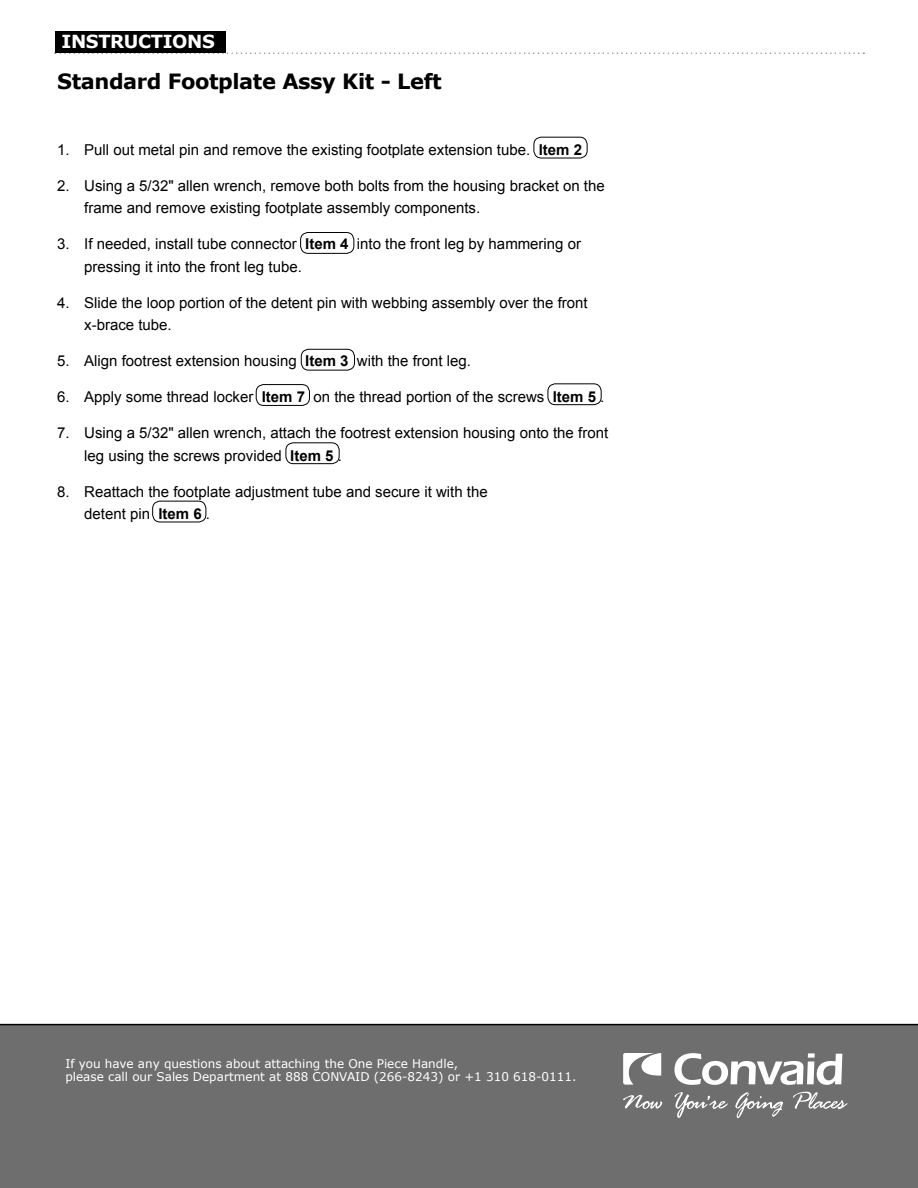
<style>
.page{position:relative;width:918px;height:1188px;background:#fff}
.page>*{position:absolute;margin:0;border:0;box-sizing:border-box;transform-origin:0 0}
.t1{font:700 21px "Verdana";letter-spacing:-.02em;color:#000}
.t2{font:700 18px "Verdana";letter-spacing:-.02em;color:#fff}
.t3{font:15px/22.5px "Arial";color:#000}
.t4{font:12px/13.5px "Verdana";color:#fff}
.s1{font-weight:700}
</style>
<div class="page">
<div style="left:0;top:1026px;width:918px;height:162px;background:#6e6e6e"></div>
<hr style="left:0;top:1024px;width:918px;height:1px;background:#000">
<svg style="left:55px;top:52px;width:809px;height:2px"></svg>
<svg style="left:623px;top:1095px;width:39px;height:14px"></svg>
<svg style="left:675px;top:1092px;width:53px;height:26px"></svg>
<svg style="left:735px;top:1092px;width:48px;height:26px"></svg>
<svg style="left:793px;top:1092px;width:54px;height:17px"></svg>
<svg style="left:623px;top:1053px;width:38px;height:32px"></svg>
<svg style="left:674px;top:1053px;width:168px;height:32px"></svg>
<div style="left:55px;top:31px;width:171px;height:21px;background:#000"></div>
<div style="left:534px;top:137px;width:54px;height:21px;border:1px solid #000;border-radius:8px"></div>
<div style="left:300px;top:232px;width:54px;height:22px;border:1px solid #000;border-radius:8px"></div>
<div style="left:301px;top:349px;width:54px;height:22px;border:1px solid #000;border-radius:8px"></div>
<div style="left:256px;top:384px;width:54px;height:22px;border:1px solid #000;border-radius:8px"></div>
<div style="left:286px;top:442px;width:54px;height:22px;border:1px solid #000;border-radius:8px"></div>
<div style="left:152px;top:501px;width:54px;height:21px;border:1px solid #000;border-radius:8px"></div>
<div style="left:548px;top:383px;width:54px;height:22px;border:1px solid #000;border-radius:8px"></div>
<p class="t2" style="left:62px;top:30px;width:155px">INSTRUCTIONS</p>
<h1 class="t1" style="left:57px;top:68px;width:386px">Standard Footplate Assy Kit - Left</h1>
<p class="t3" style="left:57px;top:138px;width:526px">1. Pull out metal pin and remove the existing footplate extension tube. <span class="s1">Item 2</span></p>
<p class="t3" style="left:84px;top:174px;width:522px;text-indent:-27px">2. Using a 5/32" allen wrench, remove both bolts from the housing bracket on the frame and remove existing footplate assembly components.</p>
<p class="t3" style="left:84px;top:233px;width:498px;text-indent:-27px">3. If needed, install tube connector <span class="s1">Item 4</span> into the front leg by hammering or pressing it into the front leg tube.</p>
<p class="t3" style="left:84px;top:291px;width:505px;text-indent:-27px">4. Slide the loop portion of the detent pin with webbing assembly over the front x-brace tube.</p>
<p class="t3" style="left:57px;top:350px;width:415px">5. Align footrest extension housing <span class="s1">Item 3</span> with the front leg.</p>
<p class="t3" style="left:57px;top:386px;width:549px">6. Apply some thread locker <span class="s1">Item 7</span> on the thread portion of the screws <span class="s1">Item 5</span> .</p>
<p class="t3" style="left:84px;top:422px;width:525px;text-indent:-27px">7. Using a 5/32" allen wrench, attach the footrest extension housing onto the front leg using the screws provided <span class="s1">Item 5</span> .</p>
<p class="t3" style="left:84px;top:480px;width:405px;text-indent:-27px">8. Reattach the footplate adjustment tube and secure it with the detent pin <span class="s1">Item 6</span> .</p>
<p class="t4" style="left:65px;top:1056px;width:513px">If you have any questions about attaching the One Piece Handle,<br>please call our Sales Department at 888 CONVAID (266-8243) or +1 310 618-0111.</p>
</div>
